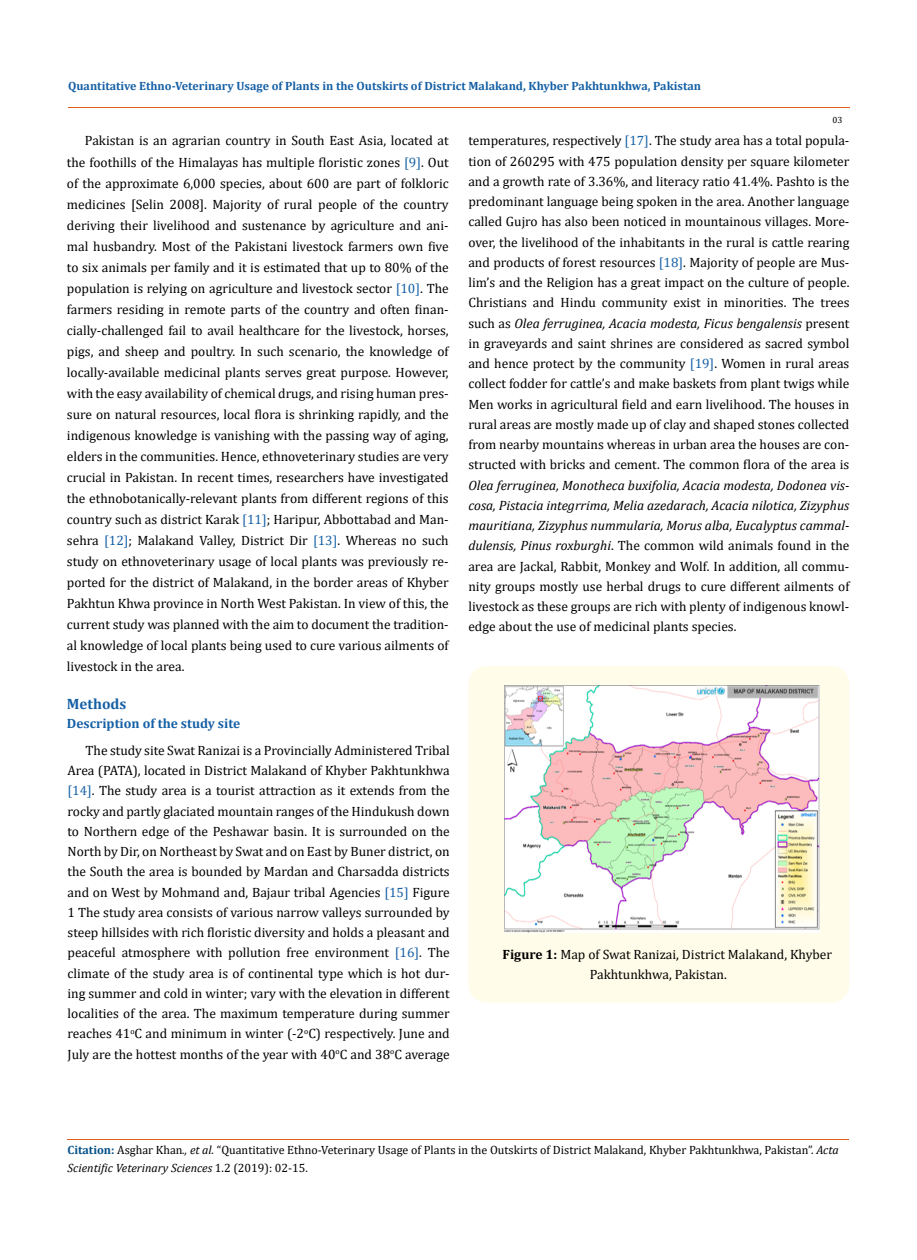
<style>
.page{position:relative;width:917px;height:1260px;background:#fff}
.page>*{position:absolute;margin:0;border:0;box-sizing:border-box;transform-origin:0 0}
.t1{font:700 15px "Cambria";color:#1560a6}
.t2{font:13.5px/20.2px "Cambria";color:#000;text-align:justify}
.t3{font:700 13.5px "Cambria";color:#1560a6}
.t4{font:12px/18px "Cambria";color:#000}
.t5{font:700 12px "Cambria";color:#1560a6}
.t6{font:9px "Cambria";color:#000}
.s1{color:#1560a6}
.s2{font-style:italic}
.s3{font-weight:700}
.s4{font-weight:700;color:#035089}
</style>
<div class="page">
<div style="left:468px;top:666px;width:381px;height:337px;background:#fffde9;border-radius:18px"></div>
<img style="left:505px;top:686px;width:314px;height:246px">
<hr style="left:68px;top:108px;width:781px;height:1px;background:#e05d1a">
<hr style="left:68px;top:1139px;width:781px;height:1px;background:#e05d1a">
<p class="t5" style="left:68px;top:77px;width:634px">Quantitative Ethno-Veterinary Usage of Plants in the Outskirts of District Malakand, Khyber Pakhtunkhwa, Pakistan</p>
<p class="t6" style="left:832px;top:114px;width:11px">03</p>
<p class="t2" style="left:67px;top:130px;width:383px;line-height:21px;text-indent:18px">Pakistan is an agrarian country in South East Asia, located at the foothills of the Himalayas has multiple floristic zones <span class="s1">[9]</span>. Out of the approximate 6,000 species, about 600 are part of folkloric medicines [Selin 2008]. Majority of rural people of the country deriving their livelihood and sustenance by agriculture and ani&shy;mal husbandry. Most of the Pakistani livestock farmers own five to six animals per family and it is estimated that up to 80% of the population is relying on agriculture and livestock sector <span class="s1">[10]</span>. The farmers residing in remote parts of the country and often finan&shy;cially-challenged fail to avail healthcare for the livestock, horses, pigs, and sheep and poultry. In such scenario, the knowledge of locally-available medicinal plants serves great purpose. However, with the easy availability of chemical drugs, and rising human pres&shy;sure on natural resources, local flora is shrinking rapidly, and the indigenous knowledge is vanishing with the passing way of aging, elders in the communities. Hence, ethnoveterinary studies are very crucial in Pakistan. In recent times, researchers have investigated the ethnobotanically-relevant plants from different regions of this country such as district Karak <span class="s1">[11]</span>; Haripur, Abbottabad and Man&shy;sehra <span class="s1">[12]</span>; Malakand Valley, District Dir <span class="s1">[13]</span>. Whereas no such study on ethnoveterinary usage of local plants was previously re&shy;ported for the district of Malakand, in the border areas of Khyber Pakhtun Khwa province in North West Pakistan. In view of this, the current study was planned with the aim to document the tradition&shy;al knowledge of local plants being used to cure various ailments of livestock in the area.</p>
<p class="t2" style="left:468px;top:131px;width:382px">temperatures, respectively <span class="s1">[17]</span>. The study area has a total popula&shy;tion of 260295 with 475 population density per square kilometer and a growth rate of 3.36%, and literacy ratio 41.4%. Pashto is the predominant language being spoken in the area. Another language called Gujro has also been noticed in mountainous villages. More&shy;over, the livelihood of the inhabitants in the rural is cattle rearing and products of forest resources <span class="s1">[18]</span>. Majority of people are Mus&shy;lim’s and the Religion has a great impact on the culture of people.<br>Christians and Hindu community exist in minorities. The trees such as <span class="s2">Olea ferruginea, Acacia modesta, Ficus bengalensis</span> present in graveyards and saint shrines are considered as sacred symbol and hence protect by the community <span class="s1">[19]</span>. Women in rural areas collect fodder for cattle’s and make baskets from plant twigs while Men works in agricultural field and earn livelihood. The houses in rural areas are mostly made up of clay and shaped stones collected from nearby mountains whereas in urban area the houses are con&shy;structed with bricks and cement. The common flora of the area is</p>
<p class="t2" style="left:468px;top:475px;width:382px"><span class="s2">Olea ferruginea, Monotheca buxifolia, Acacia modesta, Dodonea vis&shy;cosa, Pistacia integrrima, Melia azedarach, Acacia nilotica, Zizyphus mauritiana, Zizyphus nummularia, Morus alba, Eucalyptus cammal&shy;dulensis, Pinus roxburghi</span>. The common wild animals found in the area are Jackal, Rabbit, Monkey and Wolf. In addition, all commu&shy;nity groups mostly use herbal drugs to cure different ailments of livestock as these groups are rich with plenty of indigenous knowl&shy;edge about the use of medicinal plants species.</p>
<p class="t1" style="left:67px;top:693px;width:61px">Methods</p>
<p class="t3" style="left:67px;top:714px;width:175px">Description of the study site</p>
<p class="t2" style="left:68px;top:740px;width:384px;text-indent:18px">The study site Swat Ranizai is a Provincially Administered Tribal Area (PATA), located in District Malakand of Khyber Pakhtunkhwa <span class="s1">[14]</span>. The study area is a tourist attraction as it extends from the rocky and partly glaciated mountain ranges of the Hindukush down to Northern edge of the Peshawar basin. It is surrounded on the North by Dir, on Northeast by Swat and on East by Buner district, on the South the area is bounded by Mardan and Charsadda districts and on West by Mohmand and, Bajaur tribal Agencies <span class="s1">[15]</span> Figure 1 The study area consists of various narrow valleys surrounded by steep hillsides with rich floristic diversity and holds a pleasant and peaceful atmosphere with pollution free environment <span class="s1">[16]</span>. The climate of the study area is of continental type which is hot dur&shy;ing summer and cold in winter; vary with the elevation in different localities of the area. The maximum temperature during summer reaches 41<sup>o</sup>C and minimum in winter (-2<sup>o</sup>C) respectively. June and July are the hottest months of the year with 40<sup>o</sup>C and 38<sup>o</sup>C average</p>
<p class="t2" style="left:589px;top:944px;width:244px;text-indent:-87px"><span class="s3">Figure 1:</span> Map of Swat Ranizai, District Malakand, Khyber<br>Pakhtunkhwa, Pakistan.</p>
<p class="t4" style="left:67px;top:1141px;width:772px"><span class="s4">Citation:</span> Asghar Khan<span class="s2">., et al.</span> “Quantitative Ethno-Veterinary Usage of Plants in the Outskirts of District Malakand, Khyber Pakhtunkhwa, Pakistan”. <span class="s2">Acta<br>Scientific Veterinary Sciences</span> 1.2 (2019): 02-15.</p>
</div>
